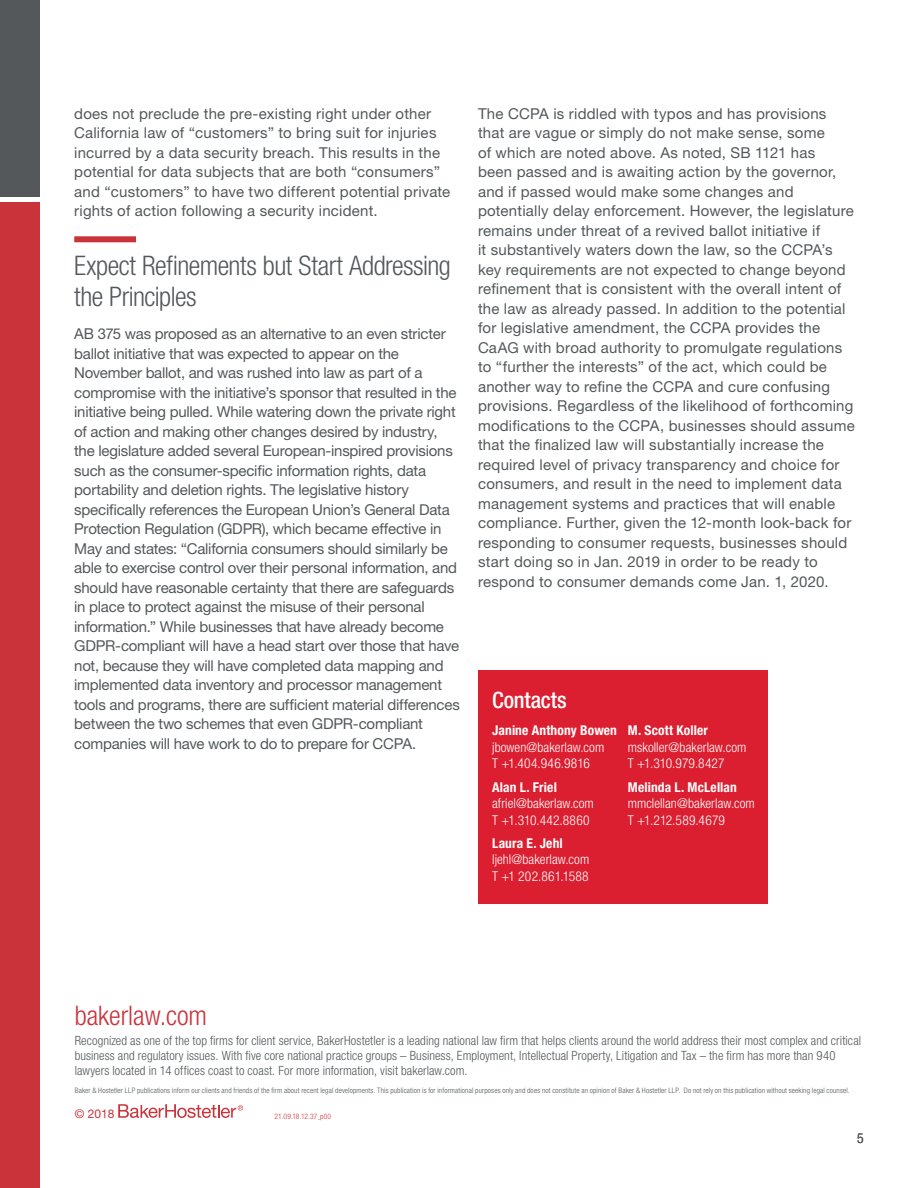
<style>
.page{position:relative;width:918px;height:1188px;background:#fff}
.page>*{position:absolute;margin:0;border:0;box-sizing:border-box;transform-origin:0 0}
.Head_2{font:300 condensed 27px/31.5px "Helvetica Neue LT Std";letter-spacing:-.02em;color:#54585a}
.t1{font:300 condensed 27px "Helvetica Neue LT Std";color:#cb333b}
.Contacts_Hd{font:500 condensed 22.5px "Helvetica Neue LT Std";letter-spacing:-.005em;color:#fff}
.Body{font:15px/19.5px "Helvetica Neue LT Std";letter-spacing:.01em;color:#54585a}
.Body-2{font:15px/19.5px "Helvetica Neue LT Std";letter-spacing:-.015em;color:#54585a}
.Contact_Info{font:300 condensed 13.5px "Helvetica Neue LT Std";letter-spacing:.005em;color:#fff}
.Contact_Info_Hd{font:700 condensed 13.5px "Helvetica Neue LT Std";letter-spacing:.01em;color:#fff}
.Contact_Info-2{font:300 condensed 13.5px "Helvetica Neue LT Std";letter-spacing:.025em;color:#fff}
.t2{font:300 condensed 13.5px "Helvetica Neue LT Std";color:#54585a}
.t3{font:300 condensed 12.75px/15px "Helvetica Neue LT Std";letter-spacing:.005em;color:#54585a}
.t4{font:12px "Helvetica Neue LT Std";color:#cb333b}
.t5{font:300 condensed 7.5px "Helvetica Neue LT Std";letter-spacing:.02em;color:#54585a}
.t6{font:300 condensed 7.5px "Helvetica Neue LT Std";letter-spacing:.015em;color:#cb333b}
</style>
<div class="page">
<div style="left:0;top:0;width:40px;height:197px;background:#54585a"></div>
<div style="left:0;top:202px;width:40px;height:986px;background:#cb333b"></div>
<svg style="left:118px;top:1104px;width:125px;height:14px"></svg>
<div style="left:74px;top:236px;width:62px;height:6px;background:#cb333b"></div>
<div style="left:478px;top:670px;width:290px;height:233px;background:#db1e30"></div>
<p class="Body" style="left:74px;top:103px;width:378px">does not preclude the pre-existing right under other California law of “customers” to bring suit for injuries incurred by a data security breach. This results in the potential for data subjects that are both “consumers” and “customers” to have two different potential private rights of action following a security incident.</p>
<p class="Head_2" style="left:74px;top:249px;width:378px">Expect Refinements but Start Addressing the Principles</p>
<p class="Body-2" style="left:74px;top:324px;width:387px">AB 375 was proposed as an alternative to an even stricter ballot initiative that was expected to appear on the November ballot, and was rushed into law as part of a compromise with the initiative’s sponsor that resulted in the initiative being pulled. While watering down the private right of action and making other changes desired by industry, the legislature added several European-inspired provisions such as the consumer-specific information rights, data portability and deletion rights. The legislative history specifically references the European Union’s General Data Protection Regulation (GDPR), which became effective in May and states: “California consumers should similarly be able to exercise control over their personal information, and should have reasonable certainty that there are safeguards in place to protect against the misuse of their personal information.” While businesses that have already become GDPR-compliant will have a head start over those that have not, because they will have completed data mapping and implemented data inventory and processor management tools and programs, there are sufficient material differences between the two schemes that even GDPR-compliant companies will have work to do to prepare for CCPA.</p>
<p class="Body" style="left:478px;top:103px;width:378px">The CCPA is riddled with typos and has provisions that are vague or simply do not make sense, some<br>of which are noted above. As noted, SB 1121 has<br>been passed and is awaiting action by the governor, and if passed would make some changes and potentially delay enforcement. However, the legislature remains under threat of a revived ballot initiative if<br>it substantively waters down the law, so the CCPA’s key requirements are not expected to change beyond refinement that is consistent with the overall intent of the law as already passed. In addition to the potential for legislative amendment, the CCPA provides the CaAG with broad authority to promulgate regulations to “further the interests” of the act, which could be another way to refine the CCPA and cure confusing provisions. Regardless of the likelihood of forthcoming modifications to the CCPA, businesses should assume that the finalized law will substantially increase the required level of privacy transparency and choice for consumers, and result in the need to implement data management systems and practices that will enable compliance. Further, given the 12-month look-back for responding to consumer requests, businesses should start doing so in Jan. 2019 in order to be ready to respond to consumer demands come Jan. 1, 2020.</p>
<p class="Contacts_Hd" style="left:492px;top:686px;width:76px">Contacts</p>
<p class="Contact_Info_Hd" style="left:492px;top:722px;width:126px">Janine Anthony Bowen</p>
<p class="Contact_Info" style="left:492px;top:739px;width:114px">jbowen@bakerlaw.com</p>
<p class="Contact_Info-2" style="left:492px;top:756px;width:99px">T +1.404.946.9816</p>
<p class="Contact_Info_Hd" style="left:492px;top:779px;width:66px">Alan L. Friel</p>
<p class="Contact_Info" style="left:492px;top:796px;width:103px">afriel@bakerlaw.com</p>
<p class="Contact_Info" style="left:492px;top:812px;width:99px">T +1.310.442.8860</p>
<p class="Contact_Info_Hd" style="left:492px;top:835px;width:72px">Laura E. Jehl</p>
<p class="Contact_Info" style="left:492px;top:852px;width:99px">ljehl@bakerlaw.com</p>
<p class="Contact_Info" style="left:492px;top:868px;width:98px">T +1 202.861.1588</p>
<p class="Contact_Info_Hd" style="left:628px;top:722px;width:82px">M. Scott Koller</p>
<p class="Contact_Info" style="left:628px;top:739px;width:120px">mskoller@bakerlaw.com</p>
<p class="Contact_Info" style="left:628px;top:756px;width:98px">T +1.310.979.8427</p>
<p class="Contact_Info_Hd" style="left:628px;top:779px;width:111px">Melinda L. McLellan</p>
<p class="Contact_Info" style="left:628px;top:796px;width:128px">mmclellan@bakerlaw.com</p>
<p class="Contact_Info" style="left:628px;top:812px;width:99px">T +1.212.589.4679</p>
<h1 class="t1" style="left:75px;top:1000px;width:134px">bakerlaw.com</h1>
<p class="t3" style="left:75px;top:1033px;width:788px">Recognized as one of the top firms for client service, BakerHostetler is a leading national law firm that helps clients around the world address their most complex and critical business and regulatory issues. With five core national practice groups – Business, Employment, Intellectual Property, Litigation and Tax – the firm has more than 940 lawyers located in 14 offices coast to coast. For more information, visit bakerlaw.com.</p>
<p class="t5" style="left:75px;top:1086px;width:776px">Baker &amp; Hostetler LLP publications inform our clients and friends of the firm about recent legal developments. This publication is for informational purposes only and does not constitute an opinion of Baker &amp; Hostetler LLP. Do not rely on this publication without seeking legal counsel.</p>
<p class="t4" style="left:75px;top:1107px;width:41px">© 2018</p>
<p class="t6" style="left:275px;top:1112px;width:44px">21.09.18.12.37</p>
<p class="t2" style="left:857px;top:1130px;width:8px">5</p>
</div>
